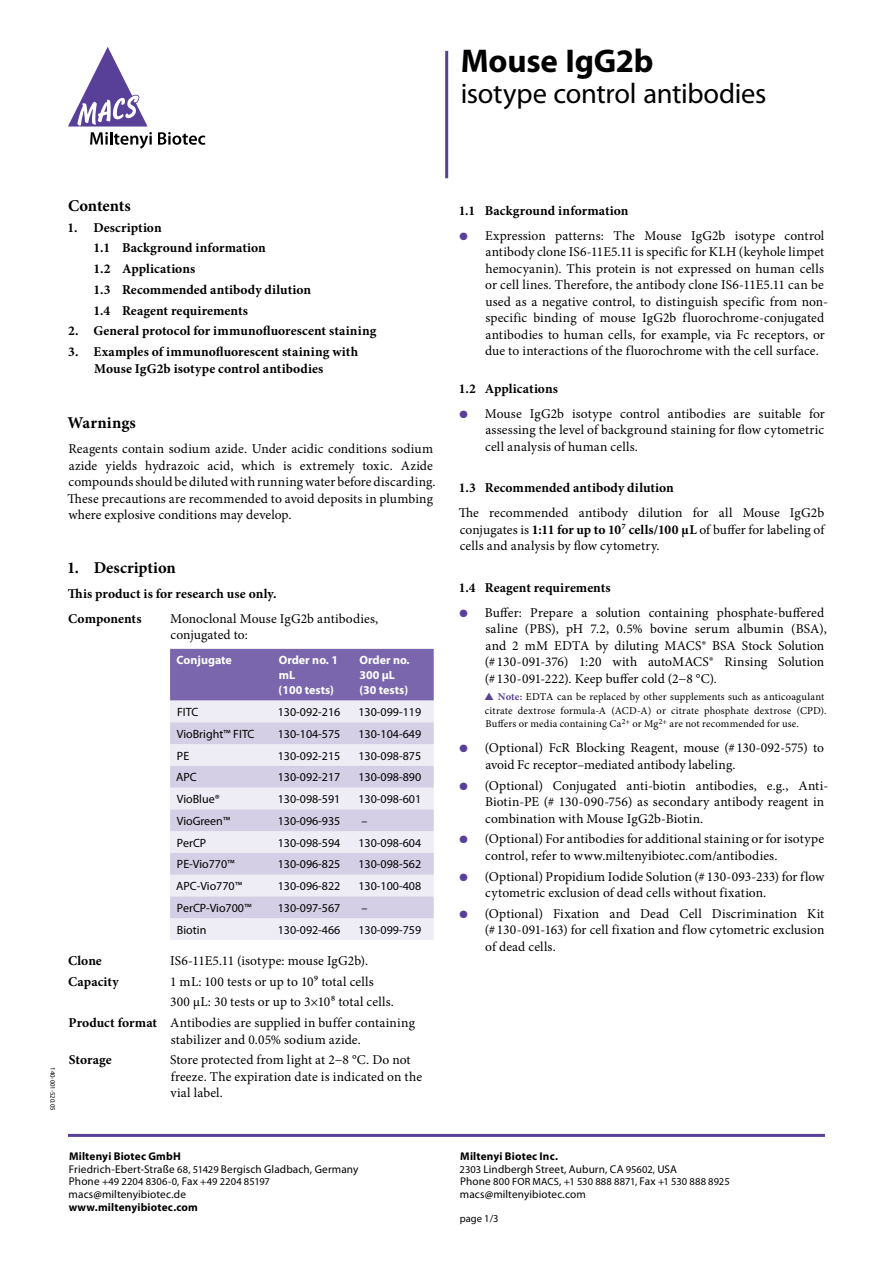
<style>
.page{position:relative;width:893px;height:1263px;background:#fff}
.page>*{position:absolute;margin:0;border:0;box-sizing:border-box;transform-origin:0 0}
.t1{font:700 33px "Myriad Pro";letter-spacing:-.005em;color:#000}
.t2{font:28.5px "Myriad Pro";letter-spacing:-.01em;color:#000}
.t3{font:700 16.5px "Minion Pro";color:#000}
.t4{font:13.5px/16.5px "Minion Pro";letter-spacing:.005em;color:#000}
.t5{font:700 13.5px/20.7px "Minion Pro";letter-spacing:.005em;color:#000}
.t6{font:12px "Myriad Pro";color:#000}
.t7{font:700 12px/15px "Myriad Pro";color:#fff}
.t8{font:11.25px/12.8px "Myriad Pro";letter-spacing:.01em;color:#000}
.t9{font:700 11.25px/12.8px "Myriad Pro";letter-spacing:.015em;color:#000}
.t10{font:10.5px/13.5px "Minion Pro";letter-spacing:.015em;color:#000}
.t11{font:10.5px "Myriad Pro";letter-spacing:.005em;color:#000}
.t12{font:6.75px "Myriad Pro";color:#000}
.s1{font-weight:700}
.s2{font-size:10.5px}
.s3{font-size:11.25px}
.s4{font-weight:400}
.s5{font-weight:600}
.s6{color:#584099}
.s7{font-weight:700;color:#584099}
</style>
<div class="page">
<svg style="left:68px;top:47px;width:84px;height:102px"></svg>
<svg style="left:158px;top:132px;width:47px;height:13px"></svg>
<hr style="left:68px;top:1134px;width:757px;height:3px;background:#584099">
<hr style="left:445px;top:51px;width:3px;height:127px;background:#584099">
<div style="left:170px;top:649px;width:264px;height:52px;background:#7966ad"></div>
<div style="left:170px;top:701px;width:264px;height:239px;background:#eeecf5"></div>
<svg style="left:170px;top:722px;width:264px;height:196px;background:#e0dcec"></svg>
<h1 class="t1" style="left:461px;top:39px;width:194px">Mouse IgG2b</h1>
<h2 class="t2" style="left:461px;top:76px;width:307px">isotype control antibodies</h2>
<p class="t3" style="left:68px;top:194px;width:64px">Contents</p>
<p class="t5" style="left:94px;top:217px;width:219px;text-indent:-26px">1. Description<br>1.1 Background information<br>1.2 Applications<br>1.3 Recommended antibody dilution<br>1.4 Reagent requirements</p>
<p class="t5" style="left:68px;top:321px;width:310px">2. General protocol for immunofluorescent staining</p>
<p class="t5" style="left:94px;top:343px;width:266px;line-height:16.5px;text-indent:-26px">3. Examples of immunofluorescent staining with<br>Mouse IgG2b isotype control antibodies</p>
<p class="t12" style="left:57px;top:1067px;width:45px;rotate:90deg">140-001-520.05</p>
<p class="t3" style="left:67px;top:411px;width:70px">Warnings</p>
<p class="t4" style="left:68px;top:440px;width:370px">Reagents contain sodium azide. Under acidic conditions sodium azide yields hydrazoic acid, which is extremely toxic. Azide compounds should be diluted with running water before discarding.<br>These precautions are recommended to avoid deposits in plumbing where explosive conditions may develop.</p>
<p class="t3" style="left:67px;top:556px;width:110px">1. Description</p>
<p class="t5" style="left:68px;top:580px;width:210px;line-height:25px">This product is for research use only.<br>Components</p>
<p class="t4" style="left:170px;top:610px;width:210px">Monoclonal Mouse IgG2b antibodies, conjugated to:</p>
<p class="t7" style="left:177px;top:652px;width:57px">Conjugate</p>
<p class="t7" style="left:279px;top:652px;width:61px">Order no. 1 mL<br>(100 tests)</p>
<p class="t7" style="left:359px;top:652px;width:52px">Order no.<br>300 µL (30 tests)</p>
<p class="t6" style="left:177px;top:704px;width:23px">FITC</p>
<p class="t6" style="left:278px;top:704px;width:64px">130-092-216</p>
<p class="t6" style="left:358px;top:704px;width:64px">130-099-119</p>
<p class="t6" style="left:177px;top:726px;width:79px">VioBright™ FITC</p>
<p class="t6" style="left:278px;top:726px;width:64px">130-104-575</p>
<p class="t6" style="left:358px;top:726px;width:64px">130-104-649</p>
<p class="t6" style="left:177px;top:748px;width:14px">PE</p>
<p class="t6" style="left:278px;top:748px;width:64px">130-092-215</p>
<p class="t6" style="left:358px;top:748px;width:64px">130-098-875</p>
<p class="t6" style="left:176px;top:770px;width:22px">APC</p>
<p class="t6" style="left:278px;top:770px;width:64px">130-092-217</p>
<p class="t6" style="left:358px;top:770px;width:64px">130-098-890</p>
<p class="t6" style="left:177px;top:792px;width:44px">VioBlue®</p>
<p class="t6" style="left:278px;top:792px;width:64px">130-098-591</p>
<p class="t6" style="left:358px;top:792px;width:64px">130-098-601</p>
<p class="t6" style="left:177px;top:813px;width:55px">VioGreen™</p>
<p class="t6" style="left:278px;top:813px;width:64px">130-096-935</p>
<p class="t6" style="left:361px;top:813px;width:7px">–</p>
<p class="t6" style="left:177px;top:835px;width:31px">PerCP</p>
<p class="t6" style="left:278px;top:835px;width:64px">130-098-594</p>
<p class="t6" style="left:358px;top:835px;width:64px">130-098-604</p>
<p class="t6" style="left:177px;top:857px;width:59px">PE-Vio770™</p>
<p class="t6" style="left:278px;top:857px;width:64px">130-096-825</p>
<p class="t6" style="left:358px;top:857px;width:64px">130-098-562</p>
<p class="t6" style="left:176px;top:879px;width:68px">APC-Vio770™</p>
<p class="t6" style="left:278px;top:879px;width:64px">130-096-822</p>
<p class="t6" style="left:358px;top:879px;width:64px">130-100-408</p>
<p class="t6" style="left:177px;top:900px;width:76px">PerCP-Vio700™</p>
<p class="t6" style="left:278px;top:900px;width:64px">130-097-567</p>
<p class="t6" style="left:361px;top:900px;width:7px">–</p>
<p class="t6" style="left:177px;top:922px;width:31px">Biotin</p>
<p class="t6" style="left:278px;top:922px;width:64px">130-092-466</p>
<p class="t6" style="left:358px;top:922px;width:64px">130-099-759</p>
<p class="t5" style="left:68px;top:950px;width:35px">Clone</p>
<p class="t4" style="left:170px;top:952px;width:200px">IS6-11E5.11 (isotype: mouse IgG2b).</p>
<p class="t5" style="left:68px;top:971px;width:52px">Capacity</p>
<p class="t4" style="left:170px;top:973px;width:205px">1 mL: 100 tests or up to 10⁹ total cells</p>
<p class="t4" style="left:170px;top:994px;width:225px">300 μL: 30 tests or up to 3×10⁸ total cells.</p>
<p class="t4" style="left:68px;top:1015px;width:348px"><span class="s1">Product format</span> Antibodies are supplied in buffer containing</p>
<p class="t4" style="left:171px;top:1031px;width:192px">stabilizer and 0.05% sodium azide.</p>
<p class="t5" style="left:69px;top:1050px;width:45px">Storage</p>
<p class="t4" style="left:170px;top:1052px;width:253px">Store protected from light at 2−8 °C. Do not freeze. The expiration date is indicated on the vial label.</p>
<p class="t8" style="left:69px;top:1149px;width:291px"><span class="s1">Miltenyi Biotec GmbH<br></span>Friedrich-Ebert-Straße <span class="s2">68, 51429</span> Bergisch Gladbach, Germany</p>
<p class="t11" style="left:69px;top:1175px;width:203px"><span class="s3">Phone</span> +49 2204 8306-0, <span class="s3">Fax</span> +49 2204 85197</p>
<p class="t9" style="left:69px;top:1187px;width:131px"><span class="s4">macs</span><span class="s5">@</span><span class="s4">miltenyibiotec.de </span>www.miltenyibiotec.com</p>
<p class="t5" style="left:459px;top:200px;width:171px">1.1 Background information</p>
<p class="t4" style="left:485px;top:227px;width:344px;text-indent:-26px"><span class="s6">●</span> Expression patterns: The Mouse IgG2b isotype control antibody clone IS6-11E5.11 is specific for KLH (keyhole limpet hemocyanin). This protein is not expressed on human cells or cell lines. Therefore, the antibody clone IS6-11E5.11 can be used as a negative control, to distinguish specific from non&shy;specific binding of mouse IgG2b fluorochrome-conjugated antibodies to human cells, for example, via Fc receptors, or due to interactions of the fluorochrome with the cell surface.</p>
<p class="t5" style="left:459px;top:378px;width:101px">1.2 Applications</p>
<p class="t4" style="left:485px;top:405px;width:341px;text-align:justify;text-indent:-26px"><span class="s6">●</span> Mouse IgG2b isotype control antibodies are suitable for assessing the level of background staining for flow cytometric cell analysis of human cells.</p>
<p class="t5" style="left:459px;top:477px;width:217px">1.3 Recommended antibody dilution</p>
<p class="t4" style="left:459px;top:505px;width:367px;text-align:justify">The recommended antibody dilution for all Mouse IgG2b conjugates is <span class="s1">1:11 for up to 10⁷ cells/100 µL</span> of buffer for labeling of cells and analysis by flow cytometry.</p>
<p class="t5" style="left:459px;top:577px;width:153px">1.4 Reagent requirements</p>
<p class="t4" style="left:485px;top:604px;width:344px;text-indent:-25px"><span class="s6">●</span> Buffer: Prepare a solution containing phosphate-buffered saline (PBS), pH 7.2, 0.5% bovine serum albumin (BSA), and 2 mM EDTA by diluting MACS® BSA Stock Solution (# 130‑091‑376) 1:20 with autoMACS® Rinsing Solution (# 130‑091‑222). Keep buffer cold (2−8 °C).</p>
<p class="t10" style="left:484px;top:690px;width:343px"><span class="s6">▲</span> <span class="s7">Note:</span> EDTA can be replaced by other supplements such as anticoagulant citrate dextrose formula-A (ACD-A) or citrate phosphate dextrose (CPD).<br>Buffers or media containing Ca<sup>2+</sup> or Mg<sup>2+</sup> are not recommended for use.</p>
<p class="t4" style="left:485px;top:740px;width:340px;text-indent:-26px"><span class="s6">●</span> (Optional) FcR Blocking Reagent, mouse (#130‑092‑575) to avoid Fc receptor–mediated antibody labeling.</p>
<p class="t4" style="left:485px;top:777px;width:344px;text-indent:-26px"><span class="s6">●</span> (Optional) Conjugated anti-biotin antibodies, e.g., Anti-<br>Biotin-PE (# 130-090-756) as secondary antibody reagent in combination with Mouse IgG2b-Biotin.</p>
<p class="t4" style="left:485px;top:831px;width:340px;text-indent:-26px"><span class="s6">●</span> (Optional) For antibodies for additional staining or for isotype control, refer to www.miltenyibiotec.com/antibodies.</p>
<p class="t4" style="left:485px;top:868px;width:341px;text-indent:-26px"><span class="s6">●</span> (Optional) Propidium Iodide Solution (# 130‑093‑233) for flow cytometric exclusion of dead cells without fixation.</p>
<p class="t4" style="left:485px;top:905px;width:341px;text-align:justify;text-indent:-25px"><span class="s6">●</span> (Optional) Fixation and Dead Cell Discrimination Kit (# 130‑091‑163) for cell fixation and flow cytometric exclusion of dead cells.</p>
<p class="t8" style="left:460px;top:1149px;width:219px"><span class="s1">Miltenyi Biotec Inc.<br></span><span class="s2">2303</span> Lindbergh Street, Auburn, CA <span class="s2">95602,</span> USA</p>
<p class="t11" style="left:460px;top:1175px;width:271px"><span class="s3">Phone</span> 800 FOR MACS<span class="s3">,</span> +1 530 888 8871, <span class="s3">Fax</span> +1 530 888 8925</p>
<p class="t8" style="left:460px;top:1188px;width:127px">macs<span class="s5">@</span>miltenyibiotec.com</p>
<p class="t11" style="left:460px;top:1212px;width:40px">page 1/3</p>
</div>
